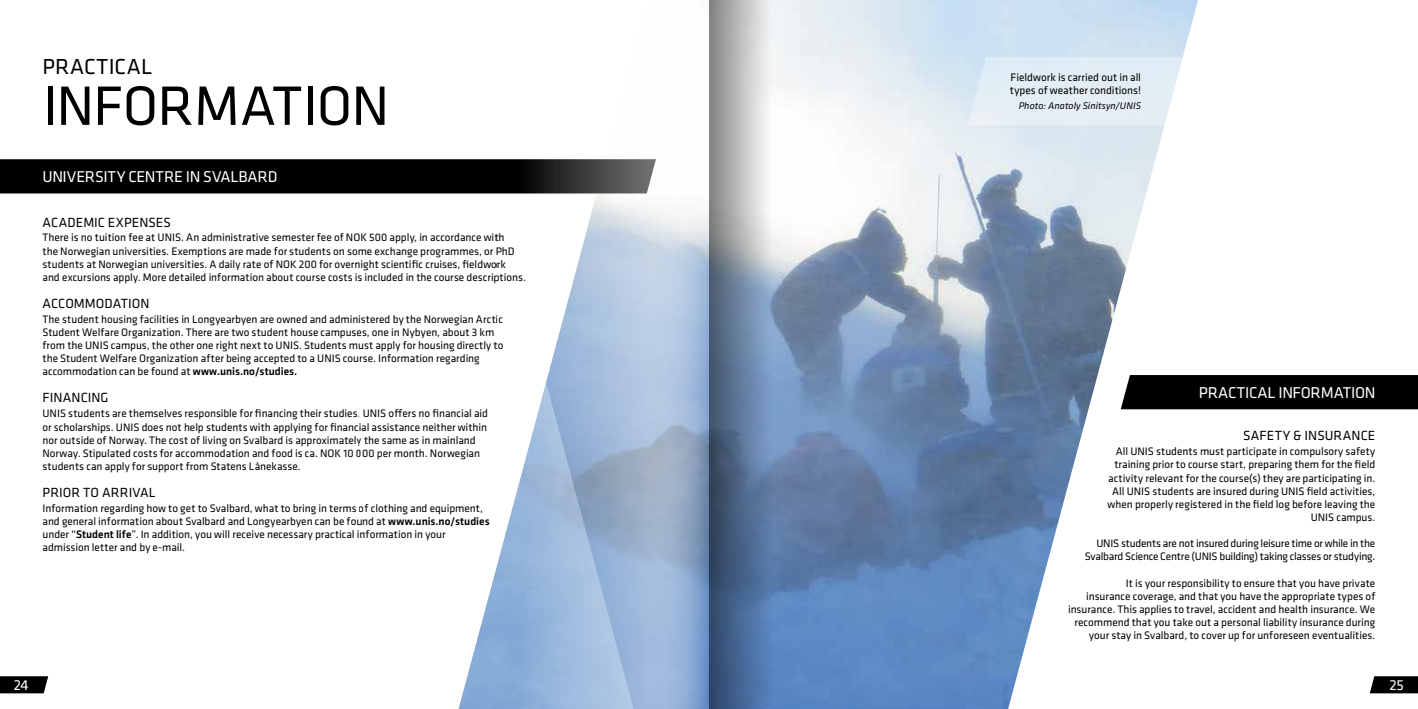
<style>
.page{position:relative;width:1418px;height:709px;background:#fff}
.page>*{position:absolute;margin:0;border:0;box-sizing:border-box;transform-origin:0 0}
.t1{font:57.5px "Klavika Basic";letter-spacing:-.015em;color:#000}
.t2{font:22.5px "Klavika Basic";letter-spacing:.01em;color:#000}
.t3{font:16.25px "Klavika Basic";letter-spacing:-.01em;color:#fff}
.t4{font:15px "Klavika Basic";color:#fff}
.t5{font:13.75px "Klavika Basic";letter-spacing:.005em;color:#000}
.t6{font:11.25px/13.1px "Klavika Basic";color:#000}
.t7{font:11.25px/13.1px "Klavika Basic";letter-spacing:-.025em;color:#000;text-align:right}
.t8{font:italic 10px "Klavika Basic";letter-spacing:.005em;color:#000}
.s1{font-weight:500}
</style>
<div class="page">
<img style="left:458px;top:0;width:740px;height:709px">
<div style="left:0;top:159px;width:496px;height:34px;background:#000"></div>
<div style="left:1120px;top:375px;width:297px;height:34px;background:#000"></div>
<svg style="left:0;top:676px;width:48px;height:17px"></svg>
<svg style="left:1369px;top:676px;width:48px;height:17px"></svg>
<svg style="left:458px;top:375px;width:38px;height:334px"></svg>
<svg style="left:967px;top:57px;width:231px;height:68px;background:#e5eff6"></svg>
<svg style="left:496px;top:0;width:213px;height:709px"></svg>
<svg style="left:709px;top:0;width:147px;height:709px"></svg>
<h2 class="t2" style="left:43px;top:51px;width:111px">PRACTICAL</h2>
<h1 class="t1" style="left:43px;top:68px;width:348px">INFORMATION</h1>
<h3 class="t3" style="left:43px;top:166px;width:236px">UNIVERSITY CENTRE IN SVALBARD</h3>
<p class="t5" style="left:43px;top:213px;width:130px">ACADEMIC EXPENSES</p>
<p class="t6" style="left:43px;top:231px;width:485px">There is no tuition fee at UNIS. An administrative semester fee of NOK 500 apply, in accordance with<br>the Norwegian universities. Exemptions are made for students on some exchange programmes, or PhD students at Norwegian universities. A daily rate of NOK 200 for overnight scientific cruises, fieldwork and excursions apply. More detailed information about course costs is included in the course descriptions.</p>
<p class="t5" style="left:43px;top:294px;width:108px">ACCOMMODATION</p>
<p class="t6" style="left:43px;top:312px;width:462px">The student housing facilities in Longyearbyen are owned and administered by the Norwegian Arctic Student Welfare Organization. There are two student house campuses, one in Nybyen, about 3 km from the UNIS campus, the other one right next to UNIS. Students must apply for housing directly to the Student Welfare Organization after being accepted to a UNIS course. Information regarding accommodation can be found at <span class="s1">www.unis.no/studies.</span></p>
<p class="t5" style="left:43px;top:389px;width:67px">FINANCING</p>
<p class="t6" style="left:43px;top:407px;width:447px">UNIS students are themselves responsible for financing their studies. UNIS offers no financial aid or scholarships. UNIS does not help students with applying for financial assistance neither within nor outside of Norway. The cost of living on Svalbard is approximately the same as in mainland Norway. Stipulated costs for accommodation and food is ca. NOK 10 000 per month. Norwegian students can apply for support from Statens Lånekasse.</p>
<p class="t5" style="left:43px;top:483px;width:115px">PRIOR TO ARRIVAL</p>
<p class="t6" style="left:43px;top:501px;width:448px">Information regarding how to get to Svalbard, what to bring in terms of clothing and equipment, and general information about Svalbard and Longyearbyen can be found at <span class="s1">www.unis.no/studies </span>under “<span class="s1">Student life</span>”. In addition, you will receive necessary practical information in your admission letter and by e-mail.</p>
<p class="t6" style="left:1009px;top:70px;width:133px;line-height:13.5px">Fieldwork is carried out in all types of weather conditions!</p>
<p class="t8" style="left:1018px;top:100px;width:124px">Photo: Anatoly Sinitsyn/UNIS</p>
<h3 class="t3" style="left:1198px;top:382px;width:178px">PRACTICAL INFORMATION</h3>
<p class="t5" style="left:1243px;top:427px;width:134px">SAFETY &amp; INSURANCE</p>
<p class="t6" style="left:1107px;top:444px;width:269px;text-align:right">All UNIS students must participate in compulsory safety training prior to course start, preparing them for the field activity relevant for the course(s) they are participating in.<br>All UNIS students are insured during UNIS field activities, when properly registered in the field log before leaving the UNIS campus.</p>
<p class="t7" style="left:1084px;top:536px;width:292px">UNIS students are not insured during leisure time or while in the<br>Svalbard Science Centre (UNIS building) taking classes or studying.</p>
<p class="t6" style="left:1068px;top:576px;width:309px;text-align:right">It is your responsibility to ensure that you have private<br>insurance coverage, and that you have the appropriate types of insurance. This applies to travel, accident and health insurance. We recommend that you take out a personal liability insurance during your stay in Svalbard, to cover up for unforeseen eventualities.</p>
<h3 class="t4" style="left:14px;top:675px;width:16px">24</h3>
<h3 class="t4" style="left:1389px;top:675px;width:16px">25</h3>
</div>
